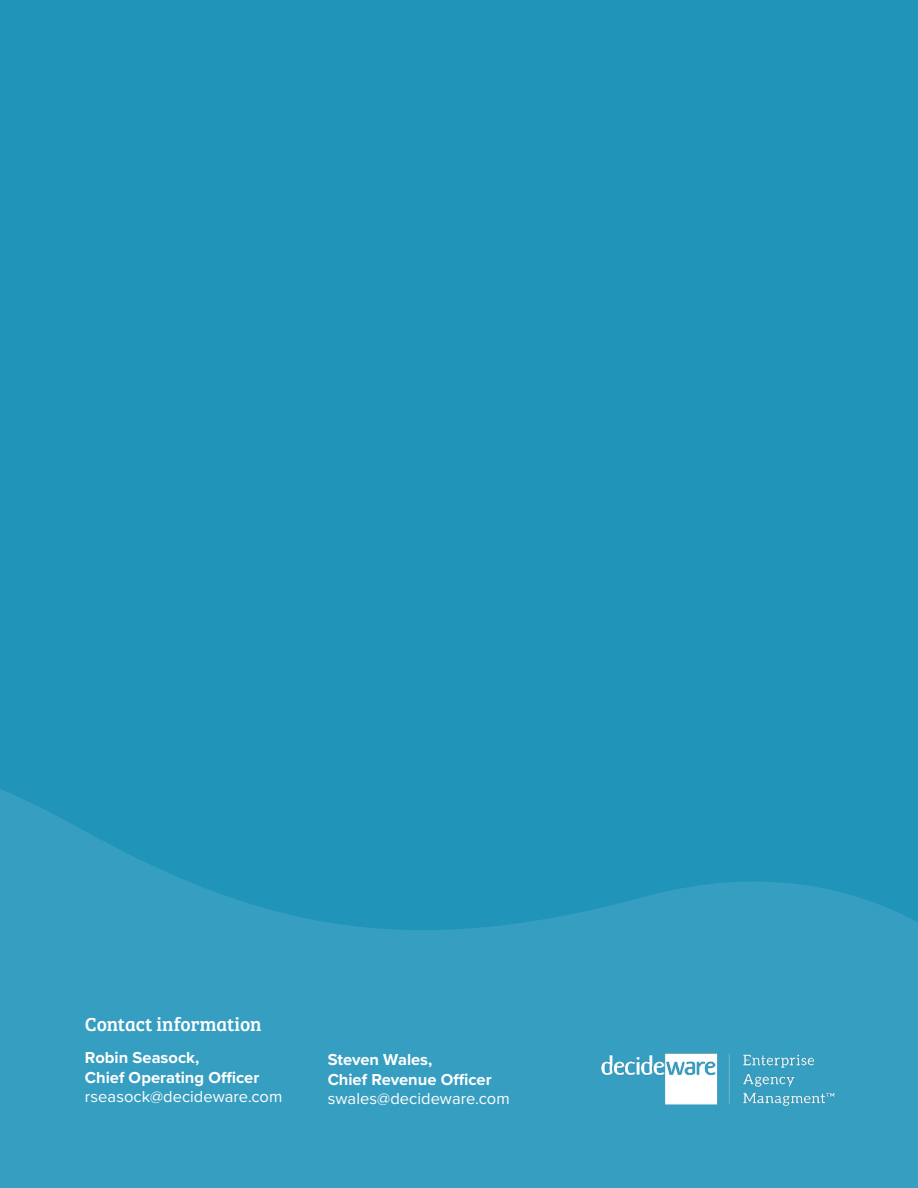
<style>
.page{position:relative;width:918px;height:1188px;background:#2194ba}
.page>*{position:absolute;margin:0;border:0;box-sizing:border-box;transform-origin:0 0}
.t1{font:19.5px "Bree Serif";letter-spacing:-.01em;color:#fff}
.t2{font:700 16.5px/19.5px "Proxima Nova";color:#fff}
.t3{font:16.5px "Proxima Nova";color:#fff}
</style>
<div class="page">
<svg style="left:0;top:789px;width:918px;height:399px;fill:#369ec0"></svg>
<img style="left:593px;top:1045px;width:247px;height:67px">
<p class="t1" style="left:85px;top:1010px;width:178px">Contact information</p>
<p class="t2" style="left:85px;top:1049px;width:176px">Robin Seasock,<br>Chief Operating Officer</p>
<p class="t3" style="left:85px;top:1085px;width:199px">rseasock@decideware.com</p>
<p class="t2" style="left:328px;top:1051px;width:165px">Steven Wales,<br>Chief Revenue Officer</p>
<p class="t3" style="left:328px;top:1086px;width:183px">swales@decideware.com</p>
</div>
